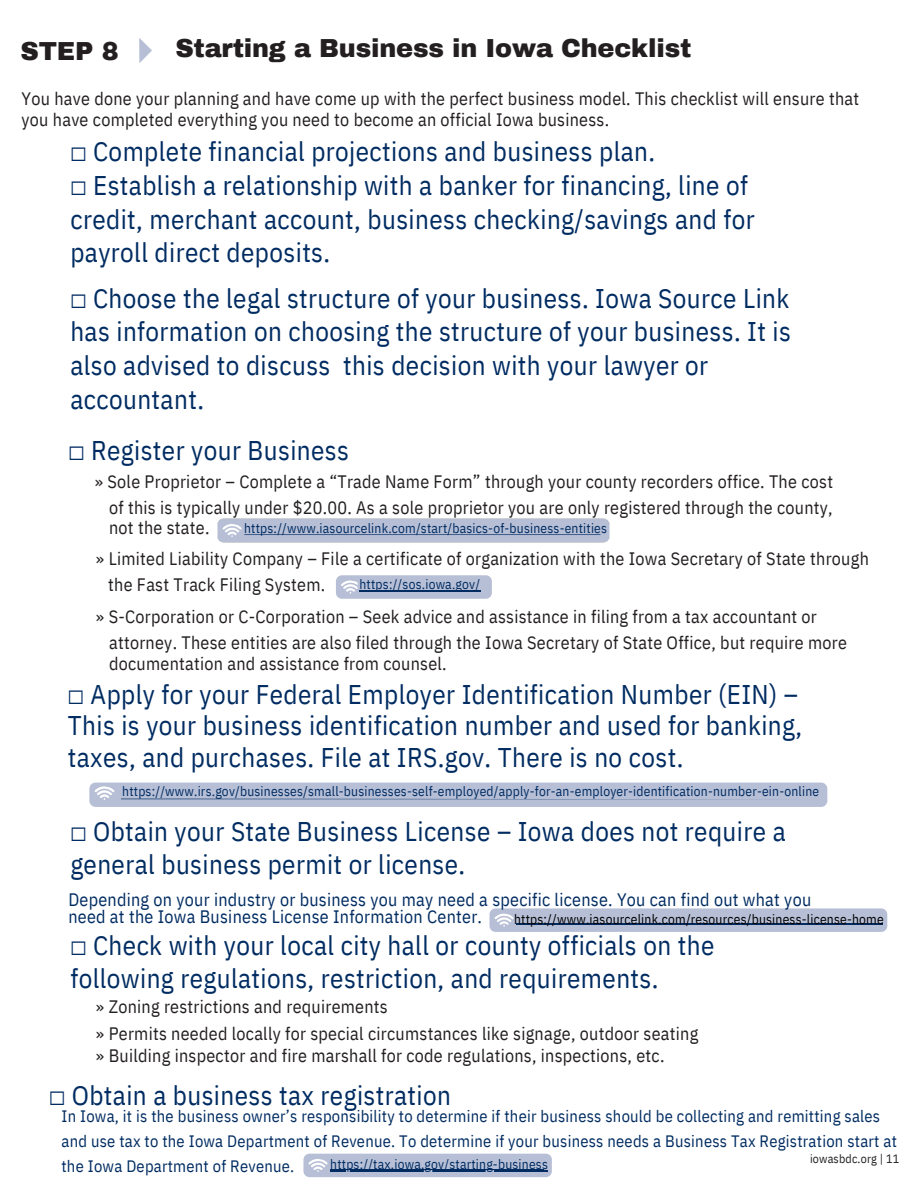
<style>
.page{position:relative;width:918px;height:1188px;background:#fff}
.page>*{position:absolute;margin:0;border:0;box-sizing:border-box;transform-origin:0 0}
.t1{font:27px/33.8px "IBM Plex Sans Cond";letter-spacing:.015em;color:#002c62}
.t2{font:900 25.5px "Archivo";letter-spacing:-.005em;color:#231f20}
.t3{font:18px/21.3px "IBM Plex Sans Cond";letter-spacing:.015em;color:#231f20}
.t4{font:18px/17.5px "IBM Plex Sans Cond";letter-spacing:.015em;color:#002c62}
.t5{font:16.5px/24.8px "IBM Plex Sans Cond";letter-spacing:.015em;color:#002c62}
.t6{font:13.5px "IBM Plex Sans Cond";letter-spacing:.015em;color:#002c62}
.t7{font:13.5px "IBM Plex Sans Cond";letter-spacing:.015em;color:#000}
.t8{font:12px "IBM Plex Sans Cond";letter-spacing:.015em;color:#231f20}
.s1{font-family:"Free Mono"}
</style>
<div class="page">
<svg style="left:139px;top:38px;width:13px;height:25px"></svg>
<div style="left:336px;top:575px;width:156px;height:24px;background:#b7bfd6;border-radius:6px"></div>
<hr style="left:360px;top:591px;width:120px;height:1px;background:#002c62">
<svg style="left:341px;top:580px;width:17px;height:14px"></svg>
<img style="left:217px;top:518px;width:393px;height:25px">
<div style="left:89px;top:783px;width:738px;height:24px;background:#b7bfd6;border-radius:6px"></div>
<svg style="left:121px;top:799px;width:648px;height:1px"></svg>
<svg style="left:95px;top:786px;width:19px;height:14px"></svg>
<div style="left:490px;top:908px;width:397px;height:24px;background:#b7bfd6;border-radius:6px"></div>
<hr style="left:516px;top:924px;width:366px;height:1px;background:#002c62">
<svg style="left:495px;top:914px;width:19px;height:13px"></svg>
<div style="left:303px;top:1154px;width:249px;height:23px;background:#b7bfd6;border-radius:6px"></div>
<hr style="left:330px;top:1169px;width:214px;height:1px;background:#002c62">
<svg style="left:308px;top:1159px;width:20px;height:13px"></svg>
<hr style="left:330px;top:1170px;width:218px;height:1px;background:#002c62">
<p class="t2" style="left:20px;top:37px;width:100px">STEP 8</p>
<h2 class="t2" style="left:175px;top:35px;width:518px">Starting a Business in Iowa Checklist</h2>
<p class="t3" style="left:22px;top:87px;width:839px">You have done your planning and have come up with the perfect business model. This checklist will ensure that you have completed everything you need to become an official Iowa business.</p>
<h1 class="t1" style="left:70px;top:134px;width:686px"><span class="s1">☐</span> Complete financial projections and business plan.<br><span class="s1">☐</span> Establish a relationship with a banker for financing, line of credit, merchant account, business checking/savings and for payroll direct deposits.</h1>
<h1 class="t1" style="left:70px;top:281px;width:722px"><span class="s1">☐</span> Choose the legal structure of your business. Iowa Source Link has information on choosing the structure of your business. It is also advised to discuss this decision with your lawyer or accountant.</h1>
<h1 class="t1" style="left:68px;top:433px;width:282px"><span class="s1">☐</span> Register your Business</h1>
<p class="t3" style="left:95px;top:467px;width:740px;line-height:26.7px;text-align:right">» Sole Proprietor – Complete a “Trade Name Form” through your county recorders office. The cost of this is typically under $20.00. As a sole proprietor you are only registered through the county,</p>
<p class="t3" style="left:96px;top:512px;width:774px;line-height:31px;text-indent:13px">not the state.<br>» Limited Liability Company – File a certificate of organization with the Iowa Secretary of State through</p>
<p class="t3" style="left:108px;top:573px;width:219px">the Fast Track Filing System.</p>
<p class="t6" style="left:360px;top:575px;width:122px">https://sos.iowa.gov/</p>
<p class="t3" style="left:109px;top:603px;width:739px;line-height:26px;text-indent:-13px">» S-Corporation or C-Corporation – Seek advice and assistance in filing from a tax accountant or attorney. These entities are also filed through the Iowa Secretary of State Office, but require more</p>
<p class="t3" style="left:109px;top:653px;width:339px">documentation and assistance from counsel.</p>
<h1 class="t1" style="left:68px;top:678px;width:736px;line-height:31.5px"><span class="s1">☐</span> Apply for your Federal Employer Identification Number (EIN) –<br>This is your business identification number and used for banking, taxes, and purchases. File at IRS.gov. There is no cost.</h1>
<p class="t6" style="left:122px;top:782px;width:698px">https://www.irs.gov/businesses/small-businesses-self-employed/apply-for-an-employer-identification-number-ein-online</p>
<p class="t1" style="left:70px;top:814px;width:717px"><span class="s1">☐</span> Obtain your State Business License – Iowa does not require a general business permit or license.</p>
<p class="t4" style="left:68px;top:890px;width:744px">Depending on your industry or business you may need a specific license. You can find out what you need at the Iowa Business License Information Center.</p>
<h1 class="t1" style="left:70px;top:929px;width:646px;line-height:32.7px"><span class="s1">☐</span> Check with your local city hall or county officials on the following regulations, restriction, and requirements.</h1>
<p class="t3" style="left:96px;top:993px;width:604px;line-height:27px">» Zoning restrictions and requirements<br>» Permits needed locally for special circumstances like signage, outdoor seating</p>
<p class="t3" style="left:96px;top:1044px;width:570px">» Building inspector and fire marshall for code regulations, inspections, etc.</p>
<h1 class="t1" style="left:49px;top:1078px;width:404px"><span class="s1">☐</span> Obtain a business tax registration</h1>
<p class="t5" style="left:62px;top:1104px;width:837px">In Iowa, it is the business owner’s responsibility to determine if their business should be collecting and remitting sales and use tax to the Iowa Department of Revenue. To determine if your business needs a Business Tax Registration start at the Iowa Department of Revenue.</p>
<p class="t6" style="left:244px;top:519px;width:364px">https://www.iasourcelink.com/start/basics-of-business-entities</p>
<p class="t7" style="left:514px;top:910px;width:371px">https://www.iasourcelink.com/resources/business-license-home</p>
<p class="t8" style="left:810px;top:1151px;width:91px">iowasbdc.org | 11</p>
<p class="t6" style="left:330px;top:1155px;width:219px">https://tax.iowa.gov/starting-business</p>
</div>
